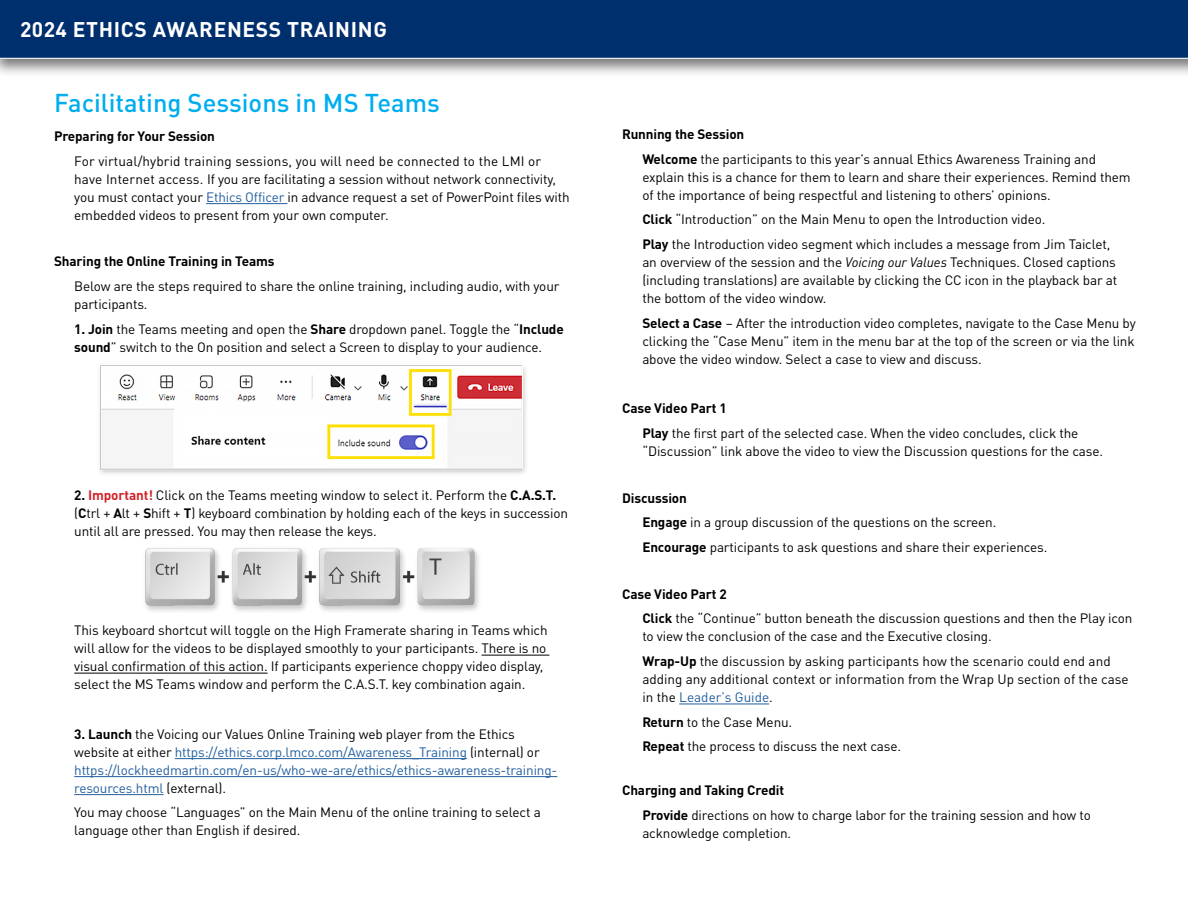
<style>
.page{position:relative;width:1188px;height:918px;background:#fff}
.page>*{position:absolute;margin:0;border:0;box-sizing:border-box;transform-origin:0 0}
.t1{font:500 25.5px "DINOT";color:#00aeef}
.t2{font:700 21px "DINOT";letter-spacing:.03em;color:#fff}
.t3{font:13.5px/18px "DINOT";letter-spacing:-.01em;color:#000}
.t4{font:13.5px/18px "DINOT";letter-spacing:-.01em;color:#215e9e}
.t5{font:700 13.5px "DINOT";letter-spacing:-.01em;color:#000}
.s1{color:#215e9e}
.s2{font-weight:700}
.s3{font-weight:700;color:#d2232a}
.s4{font-weight:700;color:#000}
.s5{color:#000}
.s6{font-style:italic}
</style>
<div class="page">
<hr style="left:206px;top:203px;width:82px;height:1px;background:#215e9e">
<hr style="left:482px;top:655px;width:67px;height:1px;background:#000">
<hr style="left:74px;top:673px;width:194px;height:1px;background:#000">
<hr style="left:175px;top:758px;width:292px;height:1px;background:#215e9e">
<hr style="left:74px;top:776px;width:483px;height:1px;background:#215e9e">
<hr style="left:74px;top:794px;width:89px;height:1px;background:#215e9e">
<hr style="left:679px;top:704px;width:90px;height:1px;background:#215e9e">
<div style="left:0;top:0;width:1188px;height:77px;background:#000;opacity:.54"></div>
<div style="left:0;top:0;width:1188px;height:58px;background:#002f6e"></div>
<hr style="left:0;top:58px;width:1188px;height:1px;background:#fff">
<img style="left:145px;top:548px;width:334px;height:63px">
<img style="left:100px;top:365px;width:426px;height:109px">
<h2 class="t2" style="left:20px;top:13px;width:369px">2024 ETHICS AWARENESS TRAINING</h2>
<h1 class="t1" style="left:54px;top:84px;width:387px">Facilitating Sessions in MS Teams</h1>
<p class="t5" style="left:54px;top:126px;width:163px">Preparing for Your Session</p>
<p class="t3" style="left:74px;top:151px;width:497px">For virtual/hybrid training sessions, you will need be connected to the LMI or have Internet access. If you are facilitating a session without network connectivity, you must contact your <span class="s1">Ethics Officer</span> in advance request a set of PowerPoint files with embedded videos to present from your own computer.</p>
<p class="t5" style="left:54px;top:251px;width:222px">Sharing the Online Training in Teams</p>
<p class="t3" style="left:74px;top:276px;width:487px">Below are the steps required to share the online training, including audio, with your participants.</p>
<p class="t3" style="left:74px;top:319px;width:491px"><span class="s2">1. Join</span> the Teams meeting and open the <span class="s2">Share</span> dropdown panel. Toggle the “<span class="s2">Include sound</span>” switch to the On position and select a Screen to display to your audience.</p>
<p class="t3" style="left:74px;top:485px;width:495px"><span class="s2">2.</span> <span class="s3">Important!</span> Click on the Teams meeting window to select it. Perform the <span class="s2">C.A.S.T. </span>(<span class="s2">C</span>trl + <span class="s2">A</span>lt + <span class="s2">S</span>hift + <span class="s2">T</span>) keyboard combination by holding each of the keys in succession until all are pressed. You may then release the keys.</p>
<p class="t3" style="left:74px;top:620px;width:475px">This keyboard shortcut will toggle on the High Framerate sharing in Teams which will allow for the videos to be displayed smoothly to your participants. There is no visual confirmation of this action. If participants experience choppy video display, select the MS Teams window and perform the C.A.S.T. key combination again.</p>
<p class="t4" style="left:74px;top:724px;width:485px"><span class="s4">3. Launch</span> <span class="s5">the Voicing our Values Online Training web player from the Ethics website at either</span> https://ethics.corp.lmco.com/Awareness_Training <span class="s5">(internal) or </span>https://lockheedmartin.com/en-us/who-we-are/ethics/ethics-awareness-training&shy;resources.html <span class="s5">(external).</span></p>
<p class="t3" style="left:74px;top:802px;width:468px">You may choose “Languages” on the Main Menu of the online training to select a language other than English if desired.</p>
<p class="t3" style="left:642px;top:120px;width:455px;line-height:24.8px;text-indent:-20px"><span class="s2">Running the Session<br>Welcome</span> the participants to this year’s annual Ethics Awareness Training and</p>
<p class="t3" style="left:642px;top:167px;width:490px">explain this is a chance for them to learn and share their experiences. Remind them of the importance of being respectful and listening to others’ opinions.</p>
<p class="t3" style="left:642px;top:206px;width:470px;line-height:24.8px"><span class="s2">Click</span> “Introduction” on the Main Menu to open the Introduction video.<br><span class="s2">Play</span> the Introduction video segment which includes a message from Jim Taiclet,</p>
<p class="t3" style="left:642px;top:252px;width:476px;text-align:justify">an overview of the session and the <span class="s6">Voicing our Values</span> Techniques. Closed captions (including translations) are available by clicking the CC icon in the playback bar at the bottom of the video window.</p>
<p class="t3" style="left:642px;top:313px;width:495px;text-align:justify"><span class="s2">Select a Case</span> – After the introduction video completes, navigate to the Case Menu by clicking the “Case Menu” item in the menu bar at the top of the screen or via the link above the video window. Select a case to view and discuss.</p>
<p class="t3" style="left:642px;top:395px;width:437px;line-height:24.8px;text-indent:-20px"><span class="s2">Case Video Part 1<br>Play</span> the first part of the selected case. When the video concludes, click the</p>
<p class="t3" style="left:642px;top:441px;width:462px">“Discussion” link above the video to view the Discussion questions for the case.</p>
<p class="t3" style="left:642px;top:484px;width:406px;line-height:24.8px;text-indent:-20px"><span class="s2">Discussion<br>Engage</span> in a group discussion of the questions on the screen.<br><span class="s2">Encourage</span> participants to ask questions and share their experiences.</p>
<p class="t3" style="left:642px;top:580px;width:491px;line-height:24.8px;text-indent:-20px"><span class="s2">Case Video Part 2<br>Click</span> the “Continue” button beneath the discussion questions and then the Play icon</p>
<p class="t3" style="left:642px;top:623px;width:470px;line-height:24.8px">to view the conclusion of the case and the Executive closing.<br><span class="s2">Wrap-Up</span> the discussion by asking participants how the scenario could end and</p>
<p class="t3" style="left:642px;top:669px;width:488px">adding any additional context or information from the Wrap Up section of the case in the <span class="s1">Leader’s Guide</span>.</p>
<p class="t3" style="left:642px;top:708px;width:260px;line-height:24.8px"><span class="s2">Return</span> to the Case Menu.<br><span class="s2">Repeat</span> the process to discuss the next case.</p>
<p class="t3" style="left:642px;top:777px;width:450px;line-height:24.8px;text-indent:-20px"><span class="s2">Charging and Taking Credit<br>Provide</span> directions on how to charge labor for the training session and how to</p>
<p class="t3" style="left:642px;top:823px;width:150px">acknowledge completion.</p>
</div>
